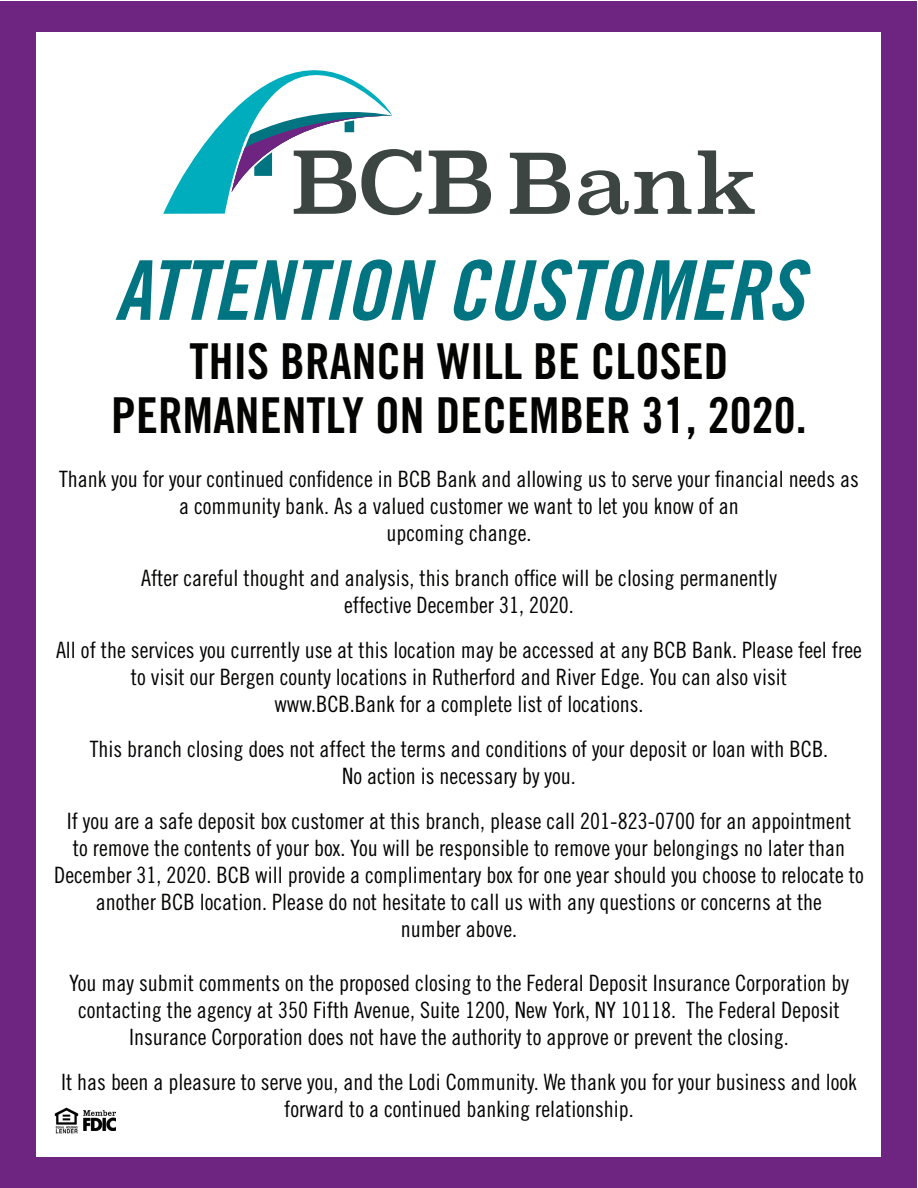
<style>
.page{position:relative;width:918px;height:1188px;background:#fff}
.page>*{position:absolute;margin:0;border:0;box-sizing:border-box;transform-origin:0 0}
.t1{font:82.5px "Trade Gothic LT Std Bd Cn 20 Obl";color:#007481}
.t2{font:49.5px/54px "Trade Gothic LT Std Bd Cn 20";color:#040503;text-align:center}
.t3{font:22.5px/27px "Trade Gothic LT Std Cn 18";color:#040503;text-align:center}
</style>
<div class="page">
<div style="left:1px;top:1px;width:916px;height:1186px;background:#6e2581"></div>
<div style="left:37px;top:32px;width:844px;height:1124px;background:#fff"></div>
<img style="left:54px;top:1107px;width:25px;height:27px">
<img style="left:84px;top:1111px;width:32px;height:20px">
<svg style="left:510px;top:153px;width:60px;height:61px"></svg>
<svg style="left:578px;top:170px;width:113px;height:45px"></svg>
<svg style="left:698px;top:150px;width:57px;height:64px"></svg>
<svg style="left:429px;top:150px;width:62px;height:64px"></svg>
<svg style="left:163px;top:70px;width:259px;height:145px"></svg>
<p class="t1" style="left:115px;top:240px;width:690px">ATTENTION CUSTOMERS</p>
<p class="t2" style="left:111px;top:334px;width:697px">THIS BRANCH WILL BE CLOSED<br>PERMANENTLY ON DECEMBER 31, 2020.</p>
<p class="t3" style="left:59px;top:465px;width:801px">Thank you for your continued confidence in BCB Bank and allowing us to serve your financial needs as a community bank. As a valued customer we want to let you know of an<br>upcoming change.</p>
<p class="t3" style="left:141px;top:564px;width:637px">After careful thought and analysis, this branch office will be closing permanently effective December 31, 2020.</p>
<p class="t3" style="left:56px;top:636px;width:807px">All of the services you currently use at this location may be accessed at any BCB Bank. Please feel free to visit our Bergen county locations in Rutherford and River Edge. You can also visit<br>www.BCB.Bank for a complete list of locations.</p>
<p class="t3" style="left:90px;top:735px;width:740px">This branch closing does not affect the terms and conditions of your deposit or loan with BCB.<br>No action is necessary by you.</p>
<p class="t3" style="left:54px;top:807px;width:811px">If you are a safe deposit box customer at this branch, please call 201-823-0700 for an appointment<br>to remove the contents of your box. You will be responsible to remove your belongings no later than December 31, 2020. BCB will provide a complimentary box for one year should you choose to relocate to another BCB location. Please do not hesitate to call us with any questions or concerns at the<br>number above.</p>
<p class="t3" style="left:69px;top:969px;width:781px">You may submit comments on the proposed closing to the Federal Deposit Insurance Corporation by contacting the agency at 350 Fifth Avenue, Suite 1200, New York, NY 10118. The Federal Deposit<br>Insurance Corporation does not have the authority to approve or prevent the closing.</p>
<p class="t3" style="left:61px;top:1068px;width:797px">It has been a pleasure to serve you, and the Lodi Community. We thank you for your business and look forward to a continued banking relationship.</p>
</div>
